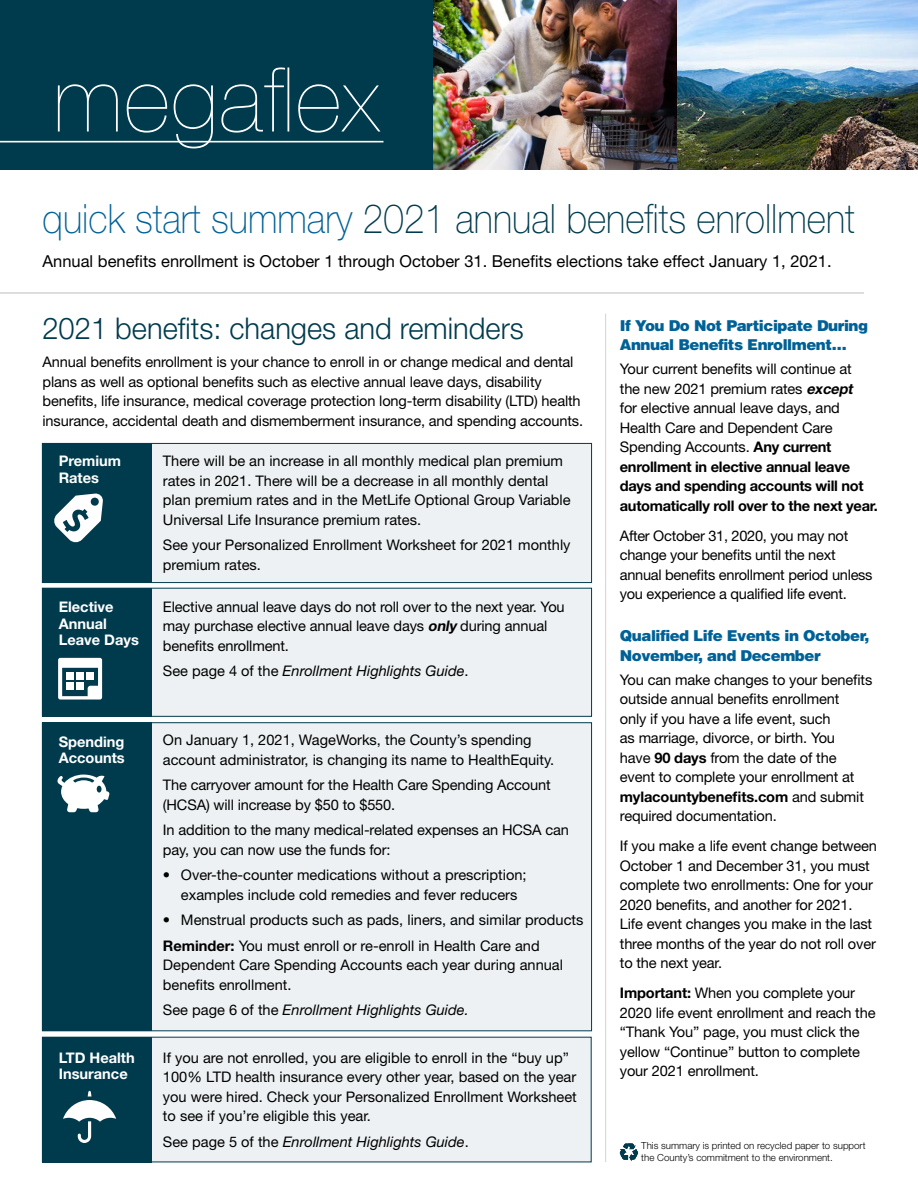
<style>
.page{position:relative;width:918px;height:1188px;background:#fff}
.page>*{position:absolute;margin:0;border:0;box-sizing:border-box;transform-origin:0 0}
.t1{font:200 89.7px "Helvetica Neue LT Std";letter-spacing:.02em;color:#fff}
.t2{font:100 40.5px "Helvetica Neue LT Std";color:#003b4d;scale:.91 1}
.t3{font:300 30px "Helvetica Neue LT Std";color:#003b4d}
.t4{font:16.5px "Helvetica Neue LT Std";color:#000}
.t5{font:900 15px/19.5px "Helvetica";letter-spacing:-.03em;color:#006197}
.t6{font:14.7px/19.5px "Helvetica Neue LT Std";letter-spacing:-.01em;color:#000}
.t7{font:italic 14.7px "Helvetica Neue LT Std";color:#000}
.t8{font:700 14.7px/16.5px "Helvetica Neue LT Std";color:#fff}
.t9{font:300 9.75px/12.1px "Helvetica Neue LT Std";color:#000}
.s1{color:#006197}
.s2{font-weight:700;font-style:italic}
.s3{font-style:normal}
.s4{font-weight:700}
</style>
<div class="page">
<div style="left:0;top:0;width:434px;height:169px;background:#003b4d"></div>
<hr style="left:0;top:141px;width:383px;height:1px;background:#fff">
<hr style="left:0;top:292px;width:864px;height:2px;background:#d1d3d4">
<hr style="left:605px;top:314px;width:1px;height:848px;background:#d1d3d4">
<div style="left:42px;top:443px;width:550px;height:140px;background:#edf1f3;border:1px solid #003b4d"></div>
<div style="left:42px;top:443px;width:109px;height:140px;background:#003b4d"></div>
<svg style="left:54px;top:493px;width:49px;height:50px"></svg>
<div style="left:42px;top:723px;width:550px;height:308px;background:#edf1f3"></div>
<div style="left:42px;top:723px;width:109px;height:308px;background:#003b4d"></div>
<svg style="left:57px;top:775px;width:52px;height:37px"></svg>
<div style="left:42px;top:588px;width:550px;height:129px;background:#edf1f3;border:1px solid #003b4d"></div>
<div style="left:42px;top:588px;width:109px;height:129px;background:#003b4d"></div>
<svg style="left:58px;top:658px;width:44px;height:42px"></svg>
<div style="left:66px;top:682px;width:8px;height:8px;background:#fff"></div>
<div style="left:66px;top:672px;width:8px;height:8px;background:#fff"></div>
<div style="left:42px;top:1037px;width:549px;height:125px;background:#edf1f3"></div>
<div style="left:42px;top:1037px;width:109px;height:125px;background:#003b4d"></div>
<svg style="left:63px;top:1091px;width:53px;height:52px"></svg>
<img style="left:434px;top:0;width:484px;height:169px">
<svg style="left:620px;top:1144px;width:18px;height:17px"></svg>
<h1 class="t1" style="left:53px;top:48px;width:328px">megaflex</h1>
<h2 class="t2" style="left:43px;top:196px;width:894px"><span class="s1">quick start summary</span> 2021 annual benefits enrollment</h2>
<p class="t4" style="left:43px;top:251px;width:791px">Annual benefits enrollment is October 1 through October 31. Benefits elections take effect January 1, 2021.</p>
<h3 class="t3" style="left:42px;top:310px;width:483px">2021 benefits: changes and reminders</h3>
<p class="t6" style="left:42px;top:352px;width:542px">Annual benefits enrollment is your chance to enroll in or change medical and dental plans as well as optional benefits such as elective annual leave days, disability benefits, life insurance, medical coverage protection long-term disability (LTD) health insurance, accidental death and dismemberment insurance, and spending accounts.</p>
<p class="t8" style="left:59px;top:453px;width:64px">Premium<br>Rates</p>
<p class="t6" style="left:163px;top:451px;width:409px">There will be an increase in all monthly medical plan premium rates in 2021. There will be a decrease in all monthly dental plan premium rates and in the MetLife Optional Group Variable Universal Life Insurance premium rates.</p>
<p class="t6" style="left:163px;top:535px;width:409px">See your Personalized Enrollment Worksheet for 2021 monthly premium rates.</p>
<p class="t8" style="left:59px;top:598px;width:82px">Elective<br>Annual<br>Leave Days</p>
<p class="t6" style="left:163px;top:596px;width:403px">Elective annual leave days do not roll over to the next year. You may purchase elective annual leave days <span class="s2">only</span> during annual benefits enrollment.</p>
<p class="t7" style="left:163px;top:662px;width:307px"><span class="s3">See page 4 of the</span> Enrollment Highlights Guide<span class="s3">.</span></p>
<p class="t8" style="left:59px;top:733px;width:68px">Spending<br>Accounts</p>
<p class="t6" style="left:163px;top:730px;width:393px">On January 1, 2021, WageWorks, the County’s spending account administrator, is changing its name to HealthEquity.</p>
<p class="t6" style="left:163px;top:775px;width:389px">The carryover amount for the Health Care Spending Account (HCSA) will increase by $50 to $550.</p>
<p class="t6" style="left:163px;top:820px;width:408px">In addition to the many medical-related expenses an HCSA can pay, you can now use the funds for:</p>
<p class="t6" style="left:163px;top:865px;width:365px;text-align:center">• Over-the-counter medications without a prescription; examples include cold remedies and fever reducers</p>
<p class="t6" style="left:163px;top:907px;width:422px;line-height:25.5px">• Menstrual products such as pads, liners, and similar products<br><span class="s4">Reminder:</span> You must enroll or re-enroll in Health Care and</p>
<p class="t6" style="left:163px;top:955px;width:402px">Dependent Care Spending Accounts each year during annual benefits enrollment.</p>
<p class="t7" style="left:163px;top:1001px;width:307px"><span class="s3">See page 6 of the</span> Enrollment Highlights Guide.</p>
<p class="t8" style="left:59px;top:1049px;width:78px">LTD Health<br>Insurance</p>
<p class="t6" style="left:163px;top:1048px;width:415px">If you are not enrolled, you are eligible to enroll in the “buy up” 100% LTD health insurance every other year, based on the year you were hired. Check your Personalized Enrollment Worksheet to see if you’re eligible this year.</p>
<p class="t7" style="left:163px;top:1133px;width:307px"><span class="s3">See page 5 of the</span> Enrollment Highlights Guide<span class="s3">.</span></p>
<p class="t5" style="left:620px;top:316px;width:250px">If You Do Not Participate During<br>Annual Benefits Enrollment…</p>
<p class="t6" style="left:620px;top:359px;width:260px">Your current benefits will continue at<br>the new 2021 premium rates <span class="s2">except<br></span>for elective annual leave days, and Health Care and Dependent Care Spending Accounts. <span class="s4">Any current enrollment in elective annual leave days and spending accounts will not automatically roll over to the next year.</span></p>
<p class="t6" style="left:620px;top:526px;width:254px">After October 31, 2020, you may not change your benefits until the next annual benefits enrollment period unless you experience a qualified life event.</p>
<p class="t5" style="left:620px;top:626px;width:251px">Qualified Life Events in October,<br>November, and December</p>
<p class="t6" style="left:620px;top:670px;width:254px">You can make changes to your benefits outside annual benefits enrollment<br>only if you have a life event, such<br>as marriage, divorce, or birth. You<br>have <span class="s4">90 days</span> from the date of the event to complete your enrollment at <span class="s4">mylacountybenefits.com</span> and submit required documentation.</p>
<p class="t6" style="left:620px;top:836px;width:259px">If you make a life event change between October 1 and December 31, you must complete two enrollments: One for your 2020 benefits, and another for 2021.<br>Life event changes you make in the last three months of the year do not roll over to the next year.</p>
<p class="t6" style="left:620px;top:983px;width:257px"><span class="s4">Important:</span> When you complete your 2020 life event enrollment and reach the “Thank You” page, you must click the yellow “Continue” button to complete your 2021 enrollment.</p>
<p class="t9" style="left:641px;top:1139px;width:226px">This summary is printed on recycled paper to support the County’s commitment to the environment.</p>
</div>
